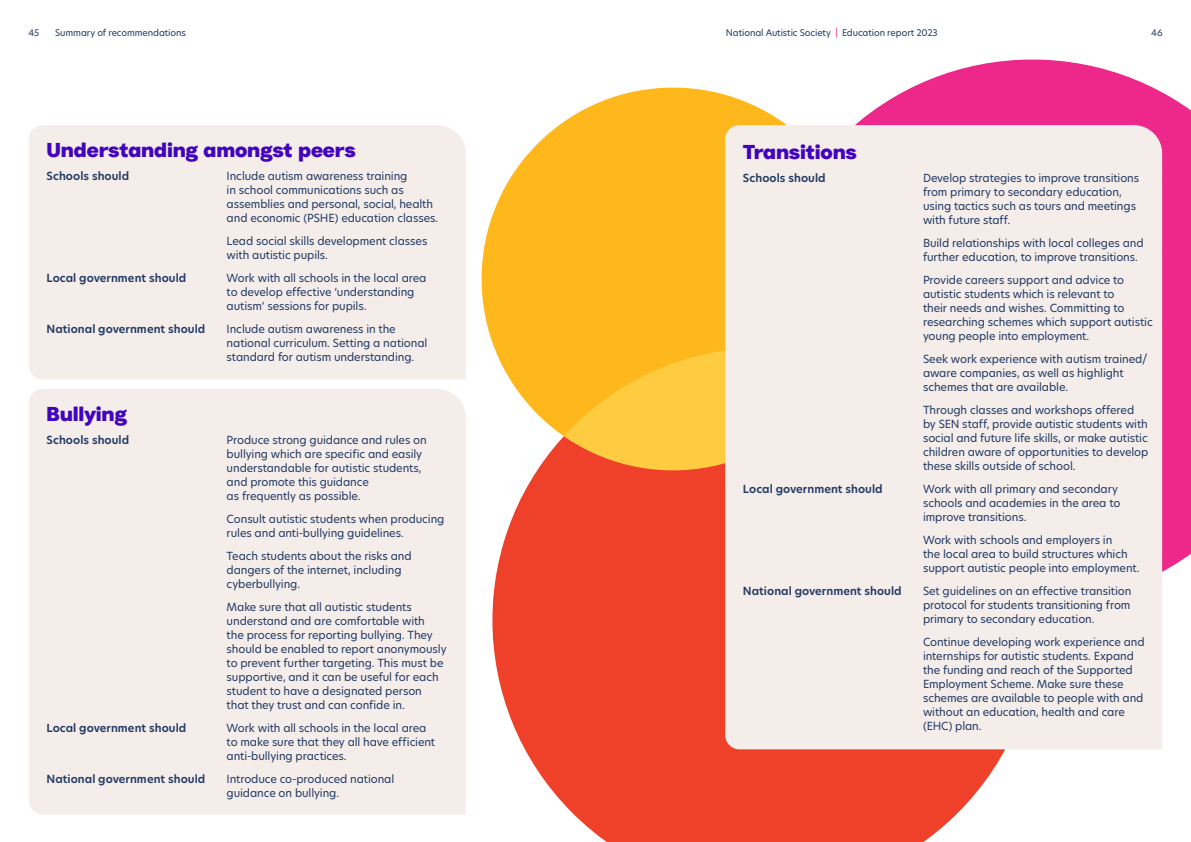
<style>
.page{position:relative;width:1191px;height:842px;background:#fff}
.page>*{position:absolute;margin:0;border:0;box-sizing:border-box;transform-origin:0 0}
.t1{font:900 20px "Radial";letter-spacing:-.01em;color:#4203bf}
.t2{font:11px/14px "New Hero";letter-spacing:-.01em;color:#213a64}
.t3{font:600 11px "New Hero";letter-spacing:.005em;color:#213a64}
.t4{font:9px "New Hero";letter-spacing:-.01em;color:#213a64}
.s1{color:#ed288a}
</style>
<div class="page">
<svg style="left:481px;top:88px;width:278px;height:259px;background:#ffc13a"></svg>
<svg style="left:492px;top:347px;width:514px;height:495px;background:#f36d45"></svg>
<svg style="left:759px;top:60px;width:432px;height:512px;fill:#ed288a"></svg>
<div style="left:29px;top:125px;width:437px;height:254px;background:#f5edea"></div>
<div style="left:29px;top:389px;width:437px;height:425px;background:#f5edea"></div>
<div style="left:725px;top:125px;width:437px;height:624px;background:#f5edea"></div>
<p class="t4" style="left:28px;top:26px;width:13px">45</p>
<p class="t4" style="left:726px;top:26px;width:213px">National Autistic Society <span class="s1">|</span> Education report 2023</p>
<p class="t4" style="left:1151px;top:26px;width:13px">46</p>
<p class="t4" style="left:55px;top:26px;width:132px">Summary of recommendations</p>
<p class="t1" style="left:47px;top:135px;width:311px">Understanding amongst peers</p>
<p class="t3" style="left:47px;top:169px;width:84px">Schools should</p>
<p class="t2" style="left:227px;top:169px;width:213px">Include autism awareness training<br>in school communications such as assemblies and personal, social, health and economic (PSHE) education classes.</p>
<p class="t2" style="left:227px;top:234px;width:202px">Lead social skills development classes with autistic pupils.</p>
<p class="t3" style="left:47px;top:271px;width:141px">Local government should</p>
<p class="t2" style="left:227px;top:271px;width:201px">Work with all schools in the local area to develop effective ‘understanding autism’ sessions for pupils.</p>
<p class="t3" style="left:47px;top:322px;width:160px">National government should</p>
<p class="t2" style="left:227px;top:322px;width:202px">Include autism awareness in the national curriculum. Setting a national standard for autism understanding.</p>
<p class="t1" style="left:47px;top:399px;width:82px">Bullying</p>
<p class="t3" style="left:47px;top:433px;width:84px">Schools should</p>
<p class="t2" style="left:227px;top:433px;width:202px">Produce strong guidance and rules on bullying which are specific and easily understandable for autistic students, and promote this guidance<br>as frequently as possible.</p>
<p class="t2" style="left:227px;top:512px;width:219px">Consult autistic students when producing rules and anti-bullying guidelines.</p>
<p class="t2" style="left:227px;top:549px;width:187px">Teach students about the risks and dangers of the internet, including cyberbullying.</p>
<p class="t2" style="left:227px;top:600px;width:221px">Make sure that all autistic students understand and are comfortable with<br>the process for reporting bullying. They should be enabled to report anonymously to prevent further targeting. This must be supportive, and it can be useful for each student to have a designated person that they trust and can confide in.</p>
<p class="t3" style="left:47px;top:721px;width:141px">Local government should</p>
<p class="t2" style="left:227px;top:721px;width:210px">Work with all schools in the local area to make sure that they all have efficient anti-bullying practices.</p>
<p class="t3" style="left:47px;top:772px;width:160px">National government should</p>
<p class="t2" style="left:227px;top:772px;width:169px">Introduce co-produced national guidance on bullying.</p>
<p class="t1" style="left:743px;top:137px;width:115px">Transitions</p>
<p class="t3" style="left:743px;top:171px;width:84px">Schools should</p>
<p class="t2" style="left:923px;top:171px;width:218px">Develop strategies to improve transitions from primary to secondary education, using tactics such as tours and meetings with future staff.</p>
<p class="t2" style="left:923px;top:236px;width:222px">Build relationships with local colleges and further education, to improve transitions.</p>
<p class="t2" style="left:923px;top:273px;width:231px">Provide careers support and advice to autistic students which is relevant to<br>their needs and wishes. Committing to researching schemes which support autistic young people into employment.</p>
<p class="t2" style="left:923px;top:352px;width:226px">Seek work experience with autism trained/ aware companies, as well as highlight schemes that are available.</p>
<p class="t2" style="left:923px;top:402px;width:227px">Through classes and workshops offered by SEN staff, provide autistic students with social and future life skills, or make autistic children aware of opportunities to develop these skills outside of school.</p>
<p class="t3" style="left:743px;top:481px;width:141px">Local government should</p>
<p class="t2" style="left:923px;top:481px;width:199px">Work with all primary and secondary schools and academies in the area to improve transitions.</p>
<p class="t2" style="left:923px;top:532px;width:218px">Work with schools and employers in<br>the local area to build structures which support autistic people into employment.</p>
<p class="t3" style="left:743px;top:583px;width:160px">National government should</p>
<p class="t2" style="left:923px;top:583px;width:210px;text-align:justify">Set guidelines on an effective transition protocol for students transitioning from primary to secondary education.</p>
<p class="t2" style="left:923px;top:634px;width:223px">Continue developing work experience and internships for autistic students. Expand the funding and reach of the Supported Employment Scheme. Make sure these schemes are available to people with and without an education, health and care (EHC) plan.</p>
</div>
